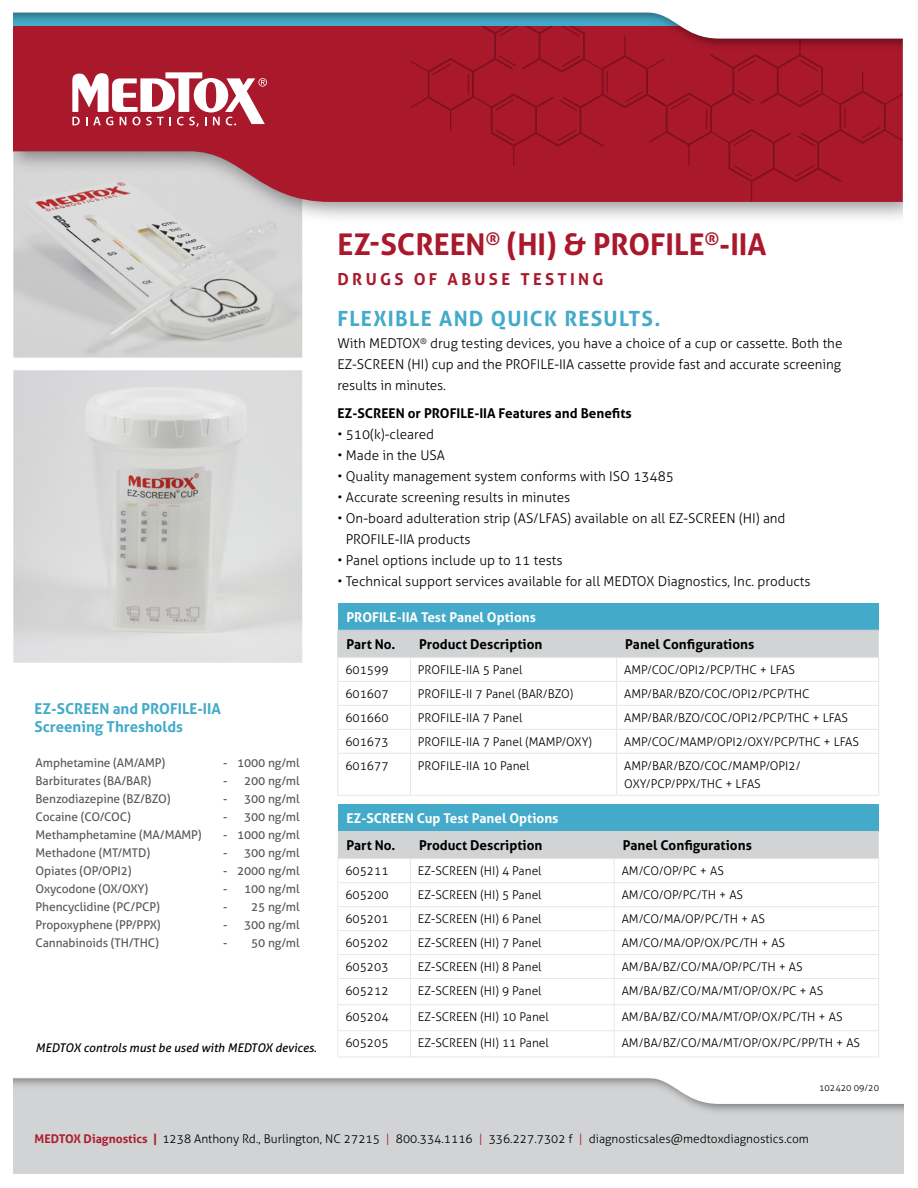
<style>
.page{position:relative;width:918px;height:1188px;background:#fff}
.page>*{position:absolute;margin:0;border:0;box-sizing:border-box;transform-origin:0 0}
.t1{font:700 30px "Aller";color:#aa182c}
.t2{font:700 21px "Aller";letter-spacing:.06em;color:#43aac9}
.t3{font:700 16.5px "Aller";letter-spacing:.2em;color:#aa182c}
.t4{font:700 15px/18px "Aller";color:#43aac9}
.t5{font:300 13.5px/21px "Aller";color:#000;text-align:justify}
.t6{font:700 13.5px "Aller";color:#000}
.t7{font:700 13.5px "Aller";color:#fff}
.t8{font:300 12px/18px "Aller";color:#000}
.t9{font:12px/18px "Aller";letter-spacing:-.01em;color:#58595b}
.t10{font:italic 12px "Aller";color:#000}
.t11{font:300 9px "Aller";color:#000}
.s1{font-weight:700;color:#ac1e2d}
.s2{color:#ac1e2d}
</style>
<div class="page">
<img style="left:14px;top:370px;width:288px;height:292px">
<div style="left:14px;top:1079px;width:890px;height:94px;background:#d1d3d4"></div>
<svg style="left:14px;top:1077px;width:890px;height:27px"></svg>
<img style="left:14px;top:230px;width:288px;height:127px">
<img style="left:14px;top:202px;width:889px;height:28px">
<svg style="left:14px;top:12px;width:889px;height:190px"></svg>
<div style="left:338px;top:603px;width:541px;height:27px;background:#43aac9"></div>
<svg style="left:337px;top:630px;width:542px;height:123px"></svg>
<hr style="left:337px;top:753px;width:73px;height:1px;background:#e6e6e6">
<hr style="left:337px;top:754px;width:1px;height:41px;background:#e6e6e6">
<hr style="left:410px;top:753px;width:207px;height:1px;background:#e6e6e6">
<hr style="left:410px;top:754px;width:1px;height:41px;background:#e6e6e6">
<hr style="left:617px;top:753px;width:262px;height:1px;background:#e6e6e6">
<hr style="left:616px;top:754px;width:1px;height:41px;background:#e6e6e6">
<hr style="left:878px;top:754px;width:1px;height:41px;background:#e6e6e6">
<hr style="left:337px;top:795px;width:73px;height:1px;background:#e6e6e6">
<hr style="left:410px;top:795px;width:207px;height:1px;background:#e6e6e6">
<hr style="left:617px;top:795px;width:262px;height:1px;background:#e6e6e6">
<div style="left:338px;top:804px;width:541px;height:27px;background:#43aac9"></div>
<svg style="left:337px;top:831px;width:542px;height:226px"></svg>
<hr style="left:337px;top:1057px;width:73px;height:1px;background:#e6e7e8">
<hr style="left:410px;top:1057px;width:204px;height:1px;background:#e6e7e8">
<hr style="left:614px;top:1057px;width:265px;height:1px;background:#e6e7e8">
<p class="t4" style="left:35px;top:700px;width:188px">EZ-SCREEN and PROFILE-IIA<br>Screening Thresholds</p>
<p class="t9" style="left:36px;top:753px;width:168px">Amphetamine (AM/AMP)<br>Barbiturates (BA/BAR)<br>Benzodiazepine (BZ/BZO)<br>Cocaine (CO/COC)<br>Methamphetamine (MA/MAMP)<br>Methadone (MT/MTD)<br>Opiates (OP/OPI2)<br>Oxycodone (OX/OXY)<br>Phencyclidine (PC/PCP)<br>Propoxyphene (PP/PPX)<br>Cannabinoids (TH/THC)</p>
<p class="t9" style="left:237px;top:753px;width:64px;text-align:right">1000 ng/ml<br>200 ng/ml<br>300 ng/ml<br>300 ng/ml<br>1000 ng/ml<br>300 ng/ml<br>2000 ng/ml<br>100 ng/ml<br>25 ng/ml<br>300 ng/ml<br>50 ng/ml</p>
<p class="t9" style="left:223px;top:753px;width:6px;text-align:justify">- - - - - - - - - - -</p>
<p class="t10" style="left:36px;top:1041px;width:283px">MEDTOX controls must be used with MEDTOX devices.</p>
<h1 class="t1" style="left:337px;top:226px;width:431px">EZ-SCREEN<sup>®</sup> (HI) &amp; PROFILE<sup>®</sup>-IIA</h1>
<h3 class="t3" style="left:337px;top:269px;width:268px">DRUGS OF ABUSE TESTING</h3>
<h2 class="t2" style="left:337px;top:305px;width:325px">FLEXIBLE AND QUICK RESULTS.</h2>
<p class="t5" style="left:337px;top:333px;width:507px">With MEDTOX<sup>®</sup> drug testing devices, you have a choice of a cup or cassette. Both the EZ-SCREEN (HI) cup and the PROFILE-IIA cassette provide fast and accurate screening results in minutes.</p>
<p class="t6" style="left:337px;top:405px;width:296px">EZ-SCREEN or PROFILE-IIA Features and Benefits</p>
<p class="t5" style="left:337px;top:424px;width:98px">• 510(k)-cleared</p>
<p class="t5" style="left:337px;top:445px;width:109px">• Made in the USA</p>
<p class="t5" style="left:337px;top:466px;width:338px">• Quality management system conforms with ISO 13485</p>
<p class="t5" style="left:337px;top:487px;width:234px">• Accurate screening results in minutes</p>
<p class="t5" style="left:346px;top:508px;width:441px;text-indent:-8px">• On-board adulteration strip (AS/LFAS) available on all EZ-SCREEN (HI) and<br>PROFILE-IIA products</p>
<p class="t5" style="left:337px;top:550px;width:227px">• Panel options include up to 11 tests</p>
<p class="t5" style="left:337px;top:571px;width:475px">• Technical support services available for all MEDTOX Diagnostics, Inc. products</p>
<p class="t7" style="left:346px;top:608px;width:191px">PROFILE-IIA Test Panel Options</p>
<p class="t6" style="left:346px;top:636px;width:51px">Part No.</p>
<p class="t6" style="left:419px;top:636px;width:125px">Product Description</p>
<p class="t6" style="left:625px;top:636px;width:131px">Panel Configurations</p>
<p class="t8" style="left:345px;top:661px;width:45px">601599</p>
<p class="t8" style="left:418px;top:661px;width:106px">PROFILE-IIA 5 Panel</p>
<p class="t8" style="left:624px;top:661px;width:172px">AMP/COC/OPI2/PCP/THC + LFAS</p>
<p class="t8" style="left:345px;top:685px;width:45px">601607</p>
<p class="t8" style="left:418px;top:685px;width:157px">PROFILE-II 7 Panel (BAR/BZO)</p>
<p class="t8" style="left:624px;top:685px;width:187px">AMP/BAR/BZO/COC/OPI2/PCP/THC</p>
<p class="t8" style="left:345px;top:709px;width:45px">601660</p>
<p class="t8" style="left:418px;top:709px;width:106px">PROFILE-IIA 7 Panel</p>
<p class="t8" style="left:624px;top:709px;width:225px">AMP/BAR/BZO/COC/OPI2/PCP/THC + LFAS</p>
<p class="t8" style="left:345px;top:733px;width:45px">601673</p>
<p class="t8" style="left:418px;top:733px;width:176px">PROFILE-IIA 7 Panel (MAMP/OXY)</p>
<p class="t8" style="left:624px;top:733px;width:236px">AMP/COC/MAMP/OPI2/OXY/PCP/THC + LFAS</p>
<p class="t8" style="left:345px;top:756px;width:45px">601677</p>
<p class="t8" style="left:418px;top:756px;width:113px">PROFILE-IIA 10 Panel</p>
<p class="t8" style="left:624px;top:756px;width:178px">AMP/BAR/BZO/COC/MAMP/OPI2/<br>OXY/PCP/PPX/THC + LFAS</p>
<p class="t7" style="left:346px;top:810px;width:214px">EZ-SCREEN Cup Test Panel Options</p>
<p class="t6" style="left:346px;top:837px;width:51px">Part No.</p>
<p class="t6" style="left:419px;top:837px;width:125px">Product Description</p>
<p class="t6" style="left:623px;top:837px;width:131px">Panel Configurations</p>
<p class="t8" style="left:345px;top:862px;width:45px">605211</p>
<p class="t8" style="left:418px;top:862px;width:125px">EZ-SCREEN (HI) 4 Panel</p>
<p class="t8" style="left:622px;top:862px;width:104px">AM/CO/OP/PC + AS</p>
<p class="t8" style="left:345px;top:886px;width:45px">605200</p>
<p class="t8" style="left:418px;top:886px;width:125px">EZ-SCREEN (HI) 5 Panel</p>
<p class="t8" style="left:622px;top:886px;width:123px">AM/CO/OP/PC/TH + AS</p>
<p class="t8" style="left:345px;top:910px;width:45px">605201</p>
<p class="t8" style="left:418px;top:910px;width:125px">EZ-SCREEN (HI) 6 Panel</p>
<p class="t8" style="left:622px;top:910px;width:145px">AM/CO/MA/OP/PC/TH + AS</p>
<p class="t8" style="left:345px;top:934px;width:45px">605202</p>
<p class="t8" style="left:418px;top:934px;width:125px">EZ-SCREEN (HI) 7 Panel</p>
<p class="t8" style="left:622px;top:934px;width:165px">AM/CO/MA/OP/OX/PC/TH + AS</p>
<p class="t8" style="left:345px;top:958px;width:45px">605203</p>
<p class="t8" style="left:418px;top:958px;width:125px">EZ-SCREEN (HI) 8 Panel</p>
<p class="t8" style="left:622px;top:958px;width:182px">AM/BA/BZ/CO/MA/OP/PC/TH + AS</p>
<p class="t8" style="left:345px;top:982px;width:45px">605212</p>
<p class="t8" style="left:418px;top:982px;width:125px">EZ-SCREEN (HI) 9 Panel</p>
<p class="t8" style="left:622px;top:982px;width:203px">AM/BA/BZ/CO/MA/MT/OP/OX/PC + AS</p>
<p class="t8" style="left:345px;top:1008px;width:45px">605204</p>
<p class="t8" style="left:418px;top:1008px;width:132px">EZ-SCREEN (HI) 10 Panel</p>
<p class="t8" style="left:622px;top:1008px;width:222px">AM/BA/BZ/CO/MA/MT/OP/OX/PC/TH + AS</p>
<p class="t8" style="left:345px;top:1034px;width:45px">605205</p>
<p class="t8" style="left:418px;top:1034px;width:132px">EZ-SCREEN (HI) 11 Panel</p>
<p class="t8" style="left:622px;top:1034px;width:240px">AM/BA/BZ/CO/MA/MT/OP/OX/PC/PP/TH + AS</p>
<p class="t11" style="left:819px;top:1082px;width:61px">102420 09/20</p>
<p class="t8" style="left:35px;top:1130px;width:776px"><span class="s1">MEDTOX Diagnostics |</span> 1238 Anthony Rd., Burlington, NC 27215 <span class="s2">|</span> 800.334.1116 <span class="s2">|</span> 336.227.7302 f <span class="s2">|</span> diagnosticsales@medtoxdiagnostics.com</p>
</div>
